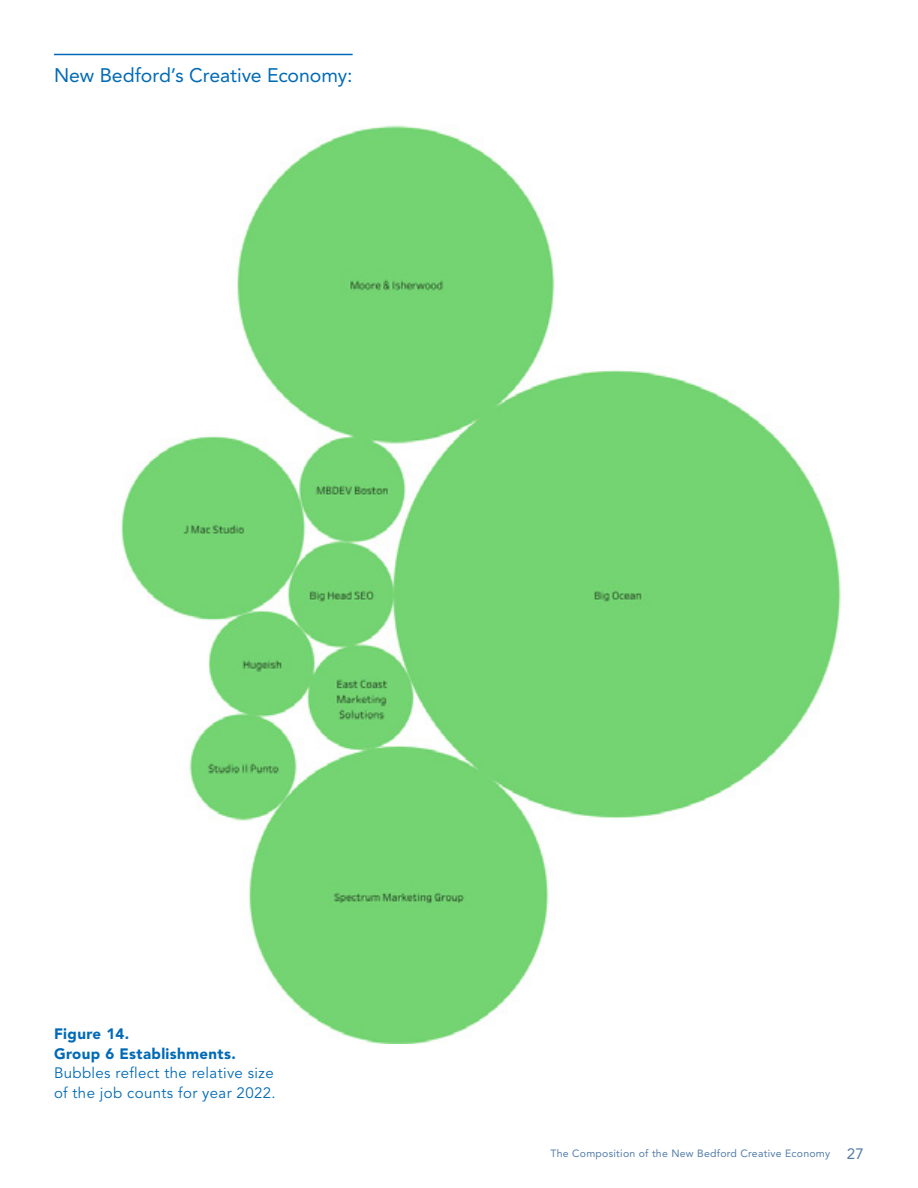
<style>
.page{position:relative;width:918px;height:1188px;background:#fff}
.page>*{position:absolute;margin:0;border:0;box-sizing:border-box;transform-origin:0 0}
.t1{font:19.5px "Avenir LT Std";letter-spacing:-.005em;color:#006ab6}
.t2{font:15px/19.5px "Avenir LT Std";letter-spacing:.025em;color:#006ab6}
.t3{font:900 15px/19.5px "Avenir LT Std";letter-spacing:.025em;color:#006ab6}
.t4{font:10.5px "Avenir LT Std";letter-spacing:.025em;color:#527ca9}
.s1{font-size:15px}
</style>
<div class="page">
<img style="left:121px;top:125px;width:720px;height:918px">
<hr style="left:54px;top:54px;width:299px;height:1px;background:#006ab6">
<h1 class="t1" style="left:54px;top:64px;width:300px">New Bedford’s Creative Economy:</h1>
<p class="t3" style="left:54px;top:1024px;width:183px">Figure 14.<br>Group 6 Establishments.</p>
<p class="t2" style="left:54px;top:1064px;width:223px">Bubbles reflect the relative size of the job counts for year 2022.</p>
<p class="t4" style="left:551px;top:1148px;width:315px">The Composition of the New Bedford Creative Economy <span class="s1">27</span></p>
</div>
